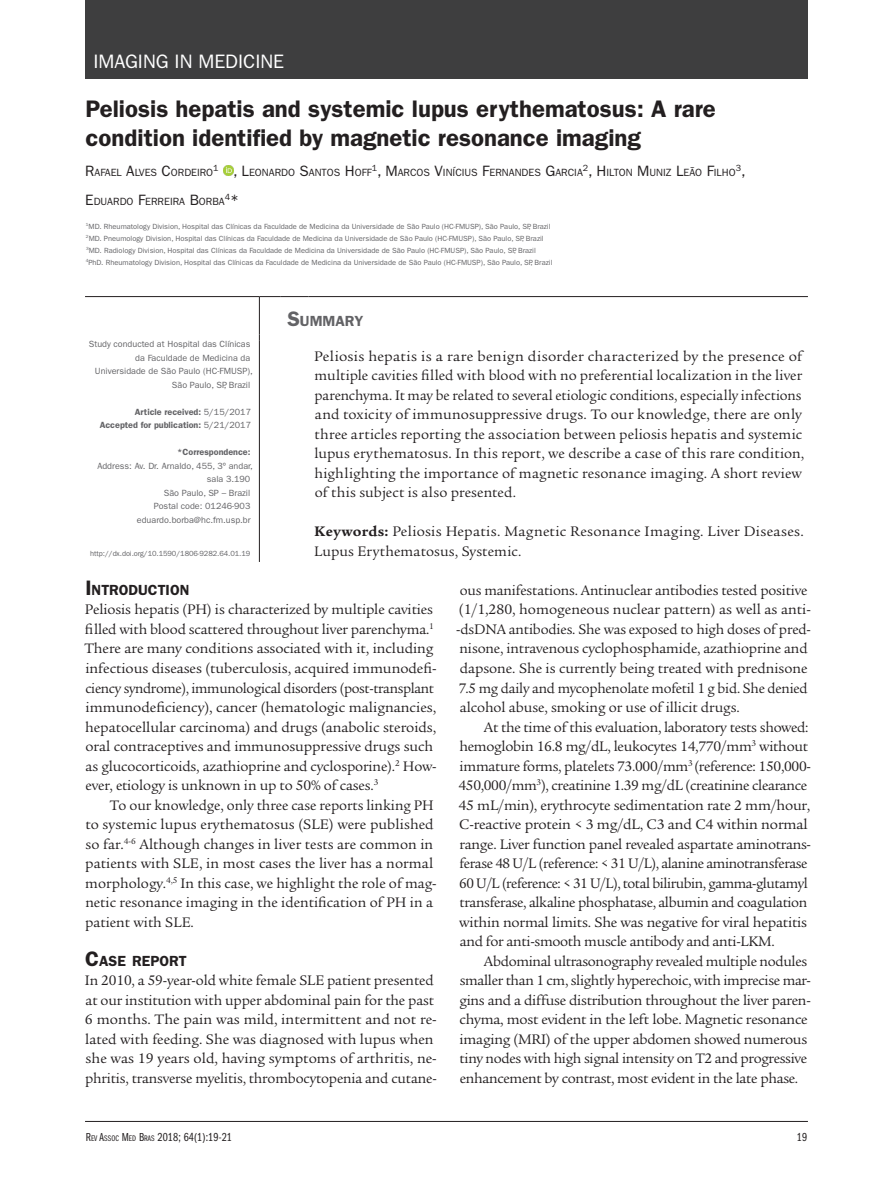
<style>
.page{position:relative;width:893px;height:1191px;background:#fff}
.page>*{position:absolute;margin:0;border:0;box-sizing:border-box;transform-origin:0 0}
.Seção_tit{font:600 24px/29.2px "ITC Franklin Gothic Std";color:#231f20}
.Seção{font:19.5px "ITC Franklin Gothic Std";color:#fff}
.Texto_s_recuo{font:15px/19.5px "Legacy Serif Std";letter-spacing:-.005em;color:#231f20}
.Texto_c__recuo{font:15px/19.5px "Legacy Serif Std";letter-spacing:-.02em;color:#231f20}
.Texto_c__recuo-2{font:15px/19.5px "Legacy Serif Std";color:#231f20}
.Texto_s_recuo-2{font:15px/19.5px "Legacy Serif Std";letter-spacing:.015em;color:#231f20}
.Tit1{font:600 14.7px "ITC Franklin Gothic Std";color:#231f20}
.t1{font:600 14.7px "ITC Franklin Gothic Std";color:#636366}
.t2{font:12px "ITC Franklin Gothic Std Bk Cp";letter-spacing:.01em;color:#231f20}
.Seção_créditos{font:10.5px "ITC Franklin Gothic Std";color:#231f20}
.t3{font:9px/13.5px "ITC Franklin Gothic Std";color:#636366;text-align:right}
.t4{font:600 9px "ITC Franklin Gothic Std";color:#636366}
.Seção_créditos-2{font:9px "ITC Franklin Gothic Std";color:#231f20}
.Seção_titulação{font:7.5px "ITC Franklin Gothic Std";color:#636366}
.DOI{font:7.5px "ITC Franklin Gothic Std";letter-spacing:-.01em;color:#636366}
.s1{font-size:15px}
.s2{font-weight:400}
.s3{font-size:21px}
.s4{font-weight:700}
.s5{font-size:8.4px}
</style>
<div class="page">
<hr style="left:85px;top:78px;width:723px;height:1px;background:#231f20">
<hr style="left:85px;top:1121px;width:723px;height:1px;background:#231f20">
<div style="left:85px;top:0;width:723px;height:78px;background:#3e3e3f"></div>
<svg style="left:223px;top:165px;width:10px;height:11px"></svg>
<hr style="left:259px;top:297px;width:1px;height:38px;background:#231f20">
<hr style="left:259px;top:341px;width:1px;height:221px;background:#231f20">
<hr style="left:85px;top:296px;width:174px;height:1px;background:#231f20">
<svg style="left:259px;top:296px;width:49px;height:1px"></svg>
<hr style="left:308px;top:296px;width:500px;height:1px;background:#231f20">
<p class="Seção" style="left:93px;top:50px;width:192px">IMAGING IN MEDICINE</p>
<p class="Seção_tit" style="left:85px;top:94px;width:632px">Peliosis hepatis and systemic lupus erythematosus: A rare condition identified by magnetic resonance imaging</p>
<p class="Seção_créditos" style="left:85px;top:166px;width:283px"><span class="s1">R</span>AFAEL <span class="s1">A</span>LVES <span class="s1">C</span>ORDEIRO<sup>1</sup> <span class="s1">, L</span>EONARDO <span class="s1">S</span>ANTOS <span class="s1">H</span> OFF</p>
<p class="Seção_créditos" style="left:372px;top:166px;width:365px"><sup>1</sup><span class="s1">, M</span>ARCOS <span class="s1">V</span>INÍCIUS <span class="s1">F</span>ERNANDES <span class="s1">G</span>ARCIA<sup>2</sup><span class="s1">, H</span> ILTON <span class="s1">M</span>UNIZ <span class="s1">L</span>EÃO <span class="s1">F</span>ILHO</p>
<p class="Seção_créditos-2" style="left:736px;top:162px;width:11px">3<span class="s1">,</span></p>
<p class="Seção_créditos" style="left:85px;top:195px;width:141px"><span class="s1">E</span>DUARDO <span class="s1">F</span>ERREIRA <span class="s1">B</span>ORBA</p>
<p class="Seção_créditos-2" style="left:225px;top:192px;width:16px">4<span class="s1">*</span></p>
<p class="Seção_titulação" style="left:86px;top:222px;width:466px"><sup>1</sup>MD. Rheumatology Division, Hospital das Clínicas da Faculdade de Medicina da Universidade de São Paulo (HC-FMUSP), São Paulo, SP, Brazil</p>
<p class="Seção_titulação" style="left:86px;top:234px;width:459px"><sup>2</sup>MD. Pneumology Division, Hospital das Clínicas da Faculdade de Medicina da Universidade de São Paulo (HC-FMUSP), São Paulo, SP, Brazil</p>
<p class="Seção_titulação" style="left:86px;top:246px;width:451px"><sup>3</sup>MD. Radiology Division, Hospital das Clínicas da Faculdade de Medicina da Universidade de São Paulo (HC-FMUSP), São Paulo, SP, Brazil</p>
<p class="Seção_titulação" style="left:86px;top:258px;width:468px"><sup>4</sup>PhD. Rheumatology Division, Hospital das Clínicas da Faculdade de Medicina da Universidade de São Paulo (HC-FMUSP), São Paulo, SP, Brazil</p>
<p class="t3" style="left:89px;top:338px;width:165px">Study conducted at Hospital das Clínicas da Faculdade de Medicina da<br>Universidade de São Paulo (HC-FMUSP),<br>São Paulo, SP, Brazil</p>
<p class="t4" style="left:135px;top:406px;width:118px">Article received: <span class="s2">5/15/2017</span></p>
<p class="t4" style="left:100px;top:420px;width:153px">Accepted for publication: <span class="s2">5/21/2017</span></p>
<p class="t4" style="left:177px;top:447px;width:75px">*Correspondence:</p>
<p class="t3" style="left:97px;top:459px;width:157px">Address: Av. Dr. Arnaldo, 455, 3º andar, sala 3.190</p>
<p class="t3" style="left:164px;top:486px;width:88px">São Paulo, SP – Brazil</p>
<p class="t3" style="left:154px;top:500px;width:98px">Postal code: 01246-903</p>
<p class="t3" style="left:137px;top:513px;width:115px">eduardo.borba@hc.fm.usp.br</p>
<p class="DOI" style="left:90px;top:549px;width:162px">http://dx.doi.org/10.1590/1806-9282.64.01.19</p>
<p class="t1" style="left:287px;top:313px;width:77px"><span class="s3">S</span>UMMARY</p>
<p class="Texto_s_recuo" style="left:314px;top:346px;width:491px">Peliosis hepatis is a rare benign disorder characterized by the presence of multiple cavities filled with blood with no preferential localization in the liver parenchyma. It may be related to several etiologic conditions, especially infections and toxicity of immunosuppressive drugs. To our knowledge, there are only three articles reporting the association between peliosis hepatis and systemic lupus erythematosus. In this report, we describe a case of this rare condition, highlighting the importance of magnetic resonance imaging. A short review of this subject is also presented.</p>
<p class="Texto_s_recuo-2" style="left:314px;top:522px;width:491px"><span class="s4">Keywords:</span> Peliosis Hepatis. Magnetic Resonance Imaging. Liver Diseases.<br>Lupus Erythematosus, Systemic.</p>
<p class="Tit1" style="left:85px;top:581px;width:106px"><span class="s3">I</span> NTRODUCTION</p>
<p class="Texto_s_recuo" style="left:84px;top:600px;width:354px">Peliosis hepatis (PH) is characterized by multiple cavities filled with blood scattered throughout liver parenchyma.<sup>1<br></sup>There are many conditions associated with it, including infectious diseases (tuberculosis, acquired immunodefi&shy;ciency syndrome), immunological disorders (post-transplant immunodeficiency), cancer (hematologic malignancies, hepatocellular carcinoma) and drugs (anabolic steroids, oral contraceptives and immunosuppressive drugs such as glucocorticoids, azathioprine and cyclosporine).<sup>2</sup> How&shy;ever, etiology is unknown in up to 50% of cases.<sup>3</sup></p>
<p class="Texto_c__recuo-2" style="left:85px;top:795px;width:353px;text-indent:25px">To our knowledge, only three case reports linking PH to systemic lupus erythematosus (SLE) were published so far.<sup>4-6</sup> Although changes in liver tests are common in patients with SLE, in most cases the liver has a normal morphology.<sup>4,5</sup> In this case, we highlight the role of mag&shy;netic resonance imaging in the identification of PH in a patient with SLE.</p>
<p class="Tit1" style="left:85px;top:952px;width:103px"><span class="s3">C</span>ASE REPORT</p>
<p class="Texto_s_recuo" style="left:85px;top:970px;width:353px">In 2010, a 59-year-old white female SLE patient presented at our institution with upper abdominal pain for the past 6 months. The pain was mild, intermittent and not re&shy;lated with feeding. She was diagnosed with lupus when she was 19 years old, having symptoms of arthritis, ne&shy;phritis, transverse myelitis, thrombocytopenia and cutane-</p>
<p class="Texto_s_recuo" style="left:456px;top:580px;width:356px">ous manifestations. Antinuclear antibodies tested positive (1/1,280, homogeneous nuclear pattern) as well as anti--dsDNA antibodies. She was exposed to high doses of pred&shy;nisone, intravenous cyclophosphamide, azathioprine and dapsone. She is currently being treated with prednisone 7.5 mg daily and mycophenolate mofetil 1 g bid. She denied alcohol abuse, smoking or use of illicit drugs.</p>
<p class="Texto_c__recuo" style="left:458px;top:717px;width:354px;text-indent:25px">At the time of this evaluation, laboratory tests showed: hemoglobin 16.8 mg/dL, leukocytes 14,770/mm<sup>3</sup> without immature forms, platelets 73.000/mm<sup>3</sup> (reference: 150,000- 450,000/mm<sup>3</sup>), creatinine 1.39 mg/dL (creatinine clearance 45 mL/min), erythrocyte sedimentation rate 2 mm/hour, C-reactive protein &lt; 3 mg/dL, C3 and C4 within normal range. Liver function panel revealed aspartate aminotrans&shy;ferase 48 U/L (reference: &lt; 31 U/L), alanine aminotransferase 60 U/L (reference: &lt; 31 U/L), total bilirubin, gamma-glutamyl transferase, alkaline phosphatase, albumin and coagulation within normal limits. She was negative for viral hepatitis and for anti-smooth muscle antibody and anti-LKM.</p>
<p class="Texto_c__recuo" style="left:459px;top:951px;width:353px;text-indent:24px">Abdominal ultrasonography revealed multiple nodules smaller than 1 cm, slightly hyperechoic, with imprecise mar&shy;gins and a diffuse distribution throughout the liver paren&shy;chyma, most evident in the left lobe. Magnetic resonance imaging (MRI) of the upper abdomen showed numerous tiny nodes with high signal intensity on T2 and progressive enhancement by contrast, most evident in the late phase.</p>
<p class="t2" style="left:86px;top:1130px;width:148px">R<span class="s5">EV</span> A<span class="s5">SSOC</span> M<span class="s5">ED</span> B<span class="s5">RAS</span> 2018; 64(1):19-21</p>
<p class="t2" style="left:797px;top:1130px;width:12px">19</p>
</div>
